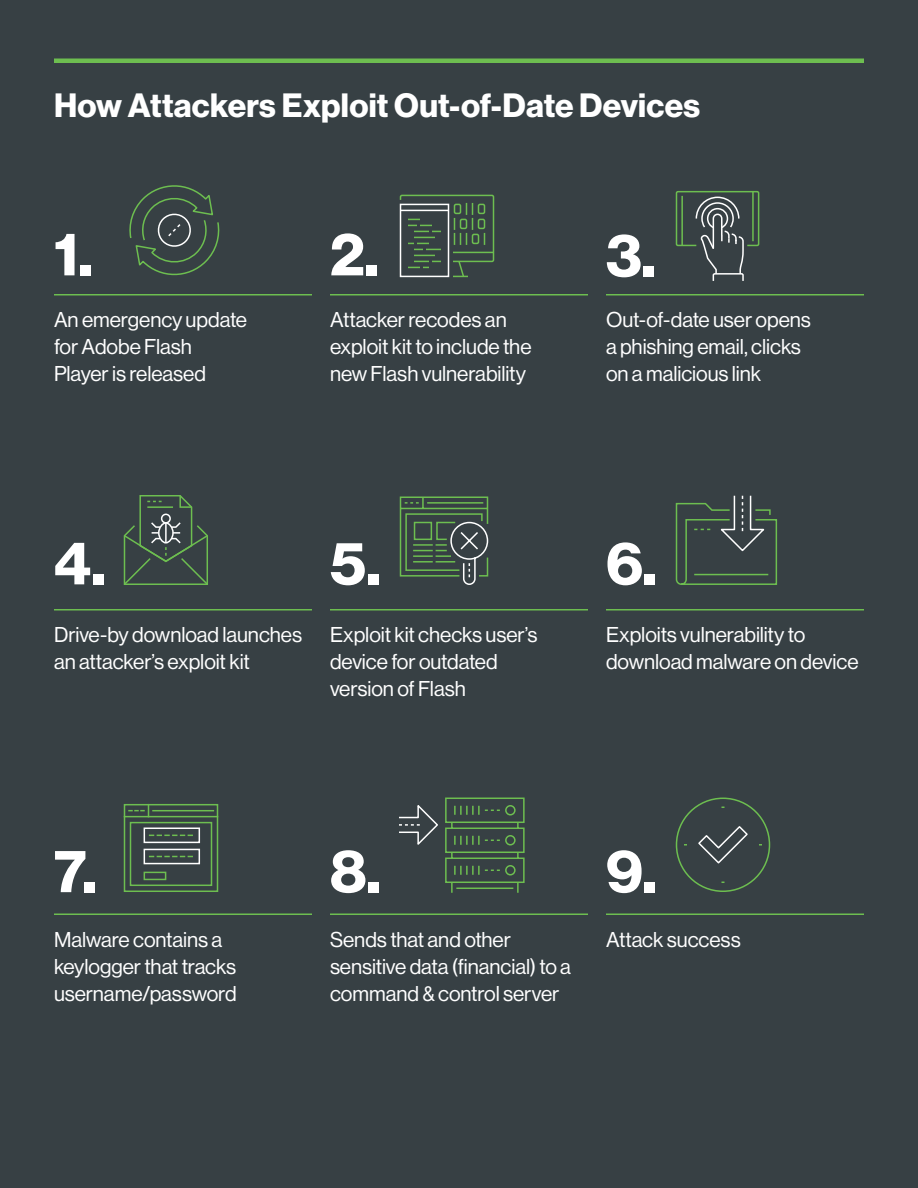
<style>
.page{position:relative;width:918px;height:1188px;background:#374044}
.page>*{position:absolute;margin:0;border:0;box-sizing:border-box;transform-origin:0 0}
.t1{font:60px "N Haas Grotesk DS Pro 75 Bd";color:#fff}
.t2{font:33px "N Haas Grotesk DS Pro 75 Bd";letter-spacing:.005em;color:#fff}
.t3{font:21px/27px "N Haas Grotesk DS Pro 55 Rg";color:#fff}
</style>
<div class="page">
<hr style="left:54px;top:294px;width:258px;height:1px;background:#6dbe50">
<hr style="left:330px;top:294px;width:258px;height:1px;background:#6dbe50">
<hr style="left:606px;top:294px;width:258px;height:1px;background:#6dbe50">
<div style="left:54px;top:58px;width:810px;height:5px;background:#6dbe50"></div>
<svg style="left:129px;top:185px;width:91px;height:91px"></svg>
<svg style="left:399px;top:194px;width:96px;height:84px"></svg>
<hr style="left:453px;top:252px;width:41px;height:1px;background:#6dbe50">
<svg style="left:695px;top:196px;width:49px;height:85px"></svg>
<div style="left:676px;top:191px;width:83px;height:55px;border:2px solid #6dbe50"></div>
<hr style="left:681px;top:196px;width:2px;height:49px;background:#6dbe50">
<hr style="left:752px;top:192px;width:2px;height:49px;background:#6dbe50">
<svg style="left:399px;top:496px;width:90px;height:89px"></svg>
<svg style="left:123px;top:495px;width:85px;height:90px"></svg>
<hr style="left:147px;top:506px;width:26px;height:2px;background:#6dbe50">
<svg style="left:675px;top:495px;width:103px;height:90px"></svg>
<hr style="left:54px;top:609px;width:258px;height:1px;background:#6dbe50">
<hr style="left:330px;top:609px;width:258px;height:1px;background:#6dbe50">
<hr style="left:606px;top:609px;width:258px;height:1px;background:#6dbe50">
<svg style="left:123px;top:803px;width:96px;height:89px"></svg>
<div style="left:144px;top:872px;width:22px;height:8px;border:2px solid #6dbe50"></div>
<svg style="left:399px;top:797px;width:126px;height:96px"></svg>
<hr style="left:54px;top:914px;width:258px;height:1px;background:#6dbe50">
<hr style="left:330px;top:914px;width:258px;height:1px;background:#6dbe50">
<hr style="left:606px;top:914px;width:258px;height:1px;background:#6dbe50">
<svg style="left:675px;top:797px;width:96px;height:95px"></svg>
<h2 class="t2" style="left:54px;top:86px;width:648px">How Attackers Exploit Out-of-Date Devices</h2>
<h1 class="t1" style="left:54px;top:219px;width:40px">1.</h1>
<h1 class="t1" style="left:330px;top:219px;width:50px">2.</h1>
<h1 class="t1" style="left:606px;top:220px;width:52px">3.</h1>
<p class="t3" style="left:54px;top:306px;width:195px">An emergency update for Adobe Flash<br>Player is released</p>
<p class="t3" style="left:330px;top:306px;width:203px">Attacker recodes an exploit kit to include the new Flash vulnerability</p>
<p class="t3" style="left:606px;top:306px;width:206px">Out-of-date user opens a phishing email, clicks on a malicious link</p>
<h1 class="t1" style="left:54px;top:528px;width:53px">4.</h1>
<h1 class="t1" style="left:330px;top:528px;width:52px">5.</h1>
<h1 class="t1" style="left:606px;top:528px;width:52px">6.</h1>
<p class="t3" style="left:54px;top:621px;width:250px">Drive-by download launches an attacker’s exploit kit</p>
<p class="t3" style="left:330px;top:621px;width:209px">Exploit kit checks user’s device for outdated version of Flash</p>
<p class="t3" style="left:606px;top:621px;width:254px">Exploits vulnerability to download malware on device</p>
<h1 class="t1" style="left:54px;top:836px;width:44px">7.</h1>
<h1 class="t1" style="left:330px;top:836px;width:52px">8.</h1>
<h1 class="t1" style="left:606px;top:836px;width:52px">9.</h1>
<p class="t3" style="left:54px;top:926px;width:184px">Malware contains a keylogger that tracks username/password</p>
<p class="t3" style="left:330px;top:926px;width:243px">Sends that and other sensitive data (financial) to a command &amp; control server</p>
<p class="t3" style="left:606px;top:926px;width:136px">Attack success</p>
</div>
